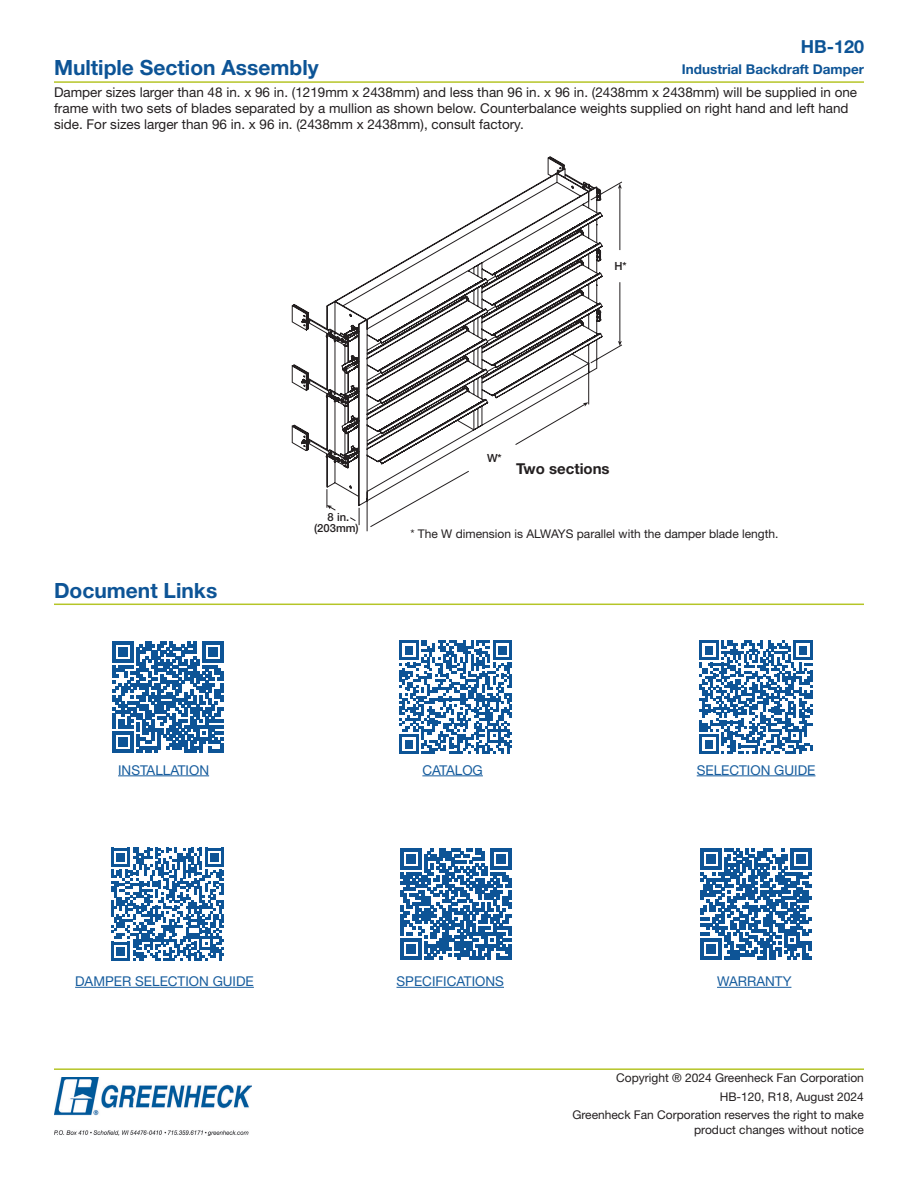
<style>
.page{position:relative;width:918px;height:1188px;background:#fff}
.page>*{position:absolute;margin:0;border:0;box-sizing:border-box;transform-origin:0 0}
.Subheading{font:700 21px "Helvetica Neue LT Std";color:#0d5496}
.t1{font:700 18px "Helvetica Neue LT Std";color:#0d5496}
.Bold{font:700 15px "Helvetica Neue LT Std";color:#231f20}
.Body{font:13.5px/16.2px "Helvetica Neue LT Std";color:#231f20}
.Body-2{font:13.5px "Helvetica Neue LT Std";color:#175d9e}
.t2{font:700 13.5px "Helvetica Neue LT Std";color:#0d5496}
.Body_8_pt{font:12px/18.8px "Helvetica Neue LT Std";color:#231f20;text-align:right}
.t3{font:500 11.25px "Helvetica Neue";color:#231f20}
</style>
<div class="page">
<svg style="left:291px;top:156px;width:331px;height:376px"></svg>
<svg style="left:327px;top:505px;width:5px;height:4px"></svg>
<svg style="left:349px;top:402px;width:21px;height:120px"></svg>
<svg style="left:370px;top:282px;width:250px;height:245px"></svg>
<svg style="left:618px;top:341px;width:4px;height:5px"></svg>
<hr style="left:620px;top:187px;width:1px;height:63px;background:#231f20">
<svg style="left:618px;top:184px;width:4px;height:5px"></svg>
<hr style="left:422px;top:776px;width:61px;height:1px;background:#175d9e">
<hr style="left:697px;top:776px;width:118px;height:1px;background:#175d9e">
<hr style="left:118px;top:776px;width:91px;height:1px;background:#175d9e">
<hr style="left:54px;top:604px;width:810px;height:1px;background:#b5c527">
<hr style="left:397px;top:987px;width:107px;height:1px;background:#175d9e">
<hr style="left:75px;top:987px;width:179px;height:1px;background:#175d9e">
<hr style="left:717px;top:987px;width:74px;height:1px;background:#175d9e">
<svg style="left:112px;top:642px;width:111px;height:111px"></svg>
<svg style="left:399px;top:641px;width:113px;height:113px"></svg>
<svg style="left:699px;top:641px;width:114px;height:113px"></svg>
<svg style="left:111px;top:848px;width:113px;height:113px"></svg>
<svg style="left:400px;top:849px;width:111px;height:111px"></svg>
<hr style="left:508px;top:945px;width:3px;height:15px;background:#0d5496">
<svg style="left:700px;top:849px;width:112px;height:111px"></svg>
<hr style="left:54px;top:81px;width:810px;height:2px;background:#b5c527">
<hr style="left:54px;top:1068px;width:810px;height:2px;background:#b5c527">
<img style="left:54px;top:1078px;width:198px;height:57px">
<h2 class="t1" style="left:801px;top:36px;width:65px">HB-120</h2>
<p class="t2" style="left:682px;top:61px;width:184px">Industrial Backdraft Damper</p>
<p class="Subheading" style="left:54px;top:55px;width:266px">Multiple Section Assembly</p>
<p class="Body" style="left:54px;top:84px;width:805px">Damper sizes larger than 48 in. x 96 in. (1219mm x 2438mm) and less than 96 in. x 96 in. (2438mm x 2438mm) will be supplied in one frame with two sets of blades separated by a mullion as shown below. Counterbalance weights supplied on right hand and left hand side. For sizes larger than 96 in. x 96 in. (2438mm x 2438mm), consult factory.</p>
<p class="Subheading" style="left:54px;top:578px;width:165px">Document Links</p>
<p class="t3" style="left:614px;top:260px;width:14px">H*</p>
<p class="t3" style="left:328px;top:510px;width:23px">8 in.</p>
<p class="t3" style="left:314px;top:522px;width:46px">(203mm)</p>
<p class="t3" style="left:487px;top:451px;width:16px">W*</p>
<p class="Bold" style="left:516px;top:459px;width:95px">Two sections</p>
<p class="Body_8_pt" style="left:410px;top:524px;width:370px">* The W dimension is ALWAYS parallel with the damper blade length.</p>
<p class="Body-2" style="left:118px;top:762px;width:93px">INSTALLATION</p>
<p class="Body-2" style="left:422px;top:762px;width:62px">CATALOG</p>
<p class="Body-2" style="left:697px;top:762px;width:120px">SELECTION GUIDE</p>
<p class="Body-2" style="left:75px;top:973px;width:180px">DAMPER SELECTION GUIDE</p>
<p class="Body-2" style="left:397px;top:973px;width:109px">SPECIFICATIONS</p>
<p class="Body-2" style="left:717px;top:973px;width:76px">WARRANTY</p>
<p class="Body_8_pt" style="left:572px;top:1068px;width:293px">Copyright ® 2024 Greenheck Fan Corporation<br>HB-120, R18, August 2024<br>Greenheck Fan Corporation reserves the right to make</p>
<p class="Body_8_pt" style="left:694px;top:1120px;width:171px">product changes without notice</p>
</div>
